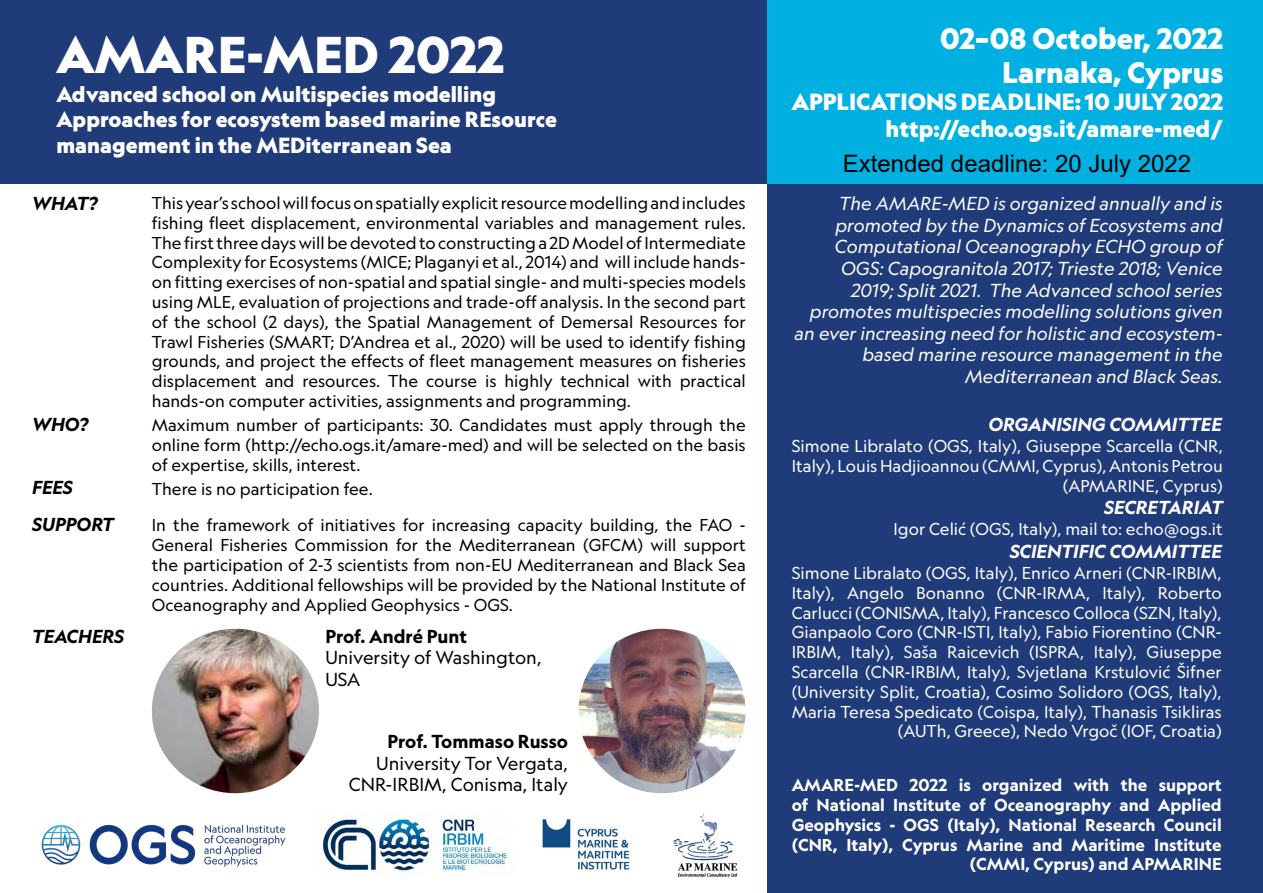
<style>
.page{position:relative;width:1263px;height:893px;background:#fff}
.page>*{position:absolute;margin:0;border:0;box-sizing:border-box;transform-origin:0 0}
.t1{font:900 49.5px "Geograph";color:#fff}
.t2{font:900 28.5px/34.2px "Geograph";color:#fff;text-align:right}
.t3{font:24px "Arial";color:#000}
.t4{font:900 22.5px/27px "Geograph";color:#fff;text-align:right}
.t5{font:900 21px/25.2px "Geograph";color:#fff}
.t6{font:italic 18px/21.6px "Geograph";color:#fff;text-align:right}
.t7{font:18px/21.6px "Geograph";color:#020203}
.t8{font:italic 700 18px "Geograph";color:#fff}
.t9{font:700 18px "Geograph";color:#020203}
.t10{font:italic 700 18px "Geograph";color:#000}
.t11{font:16.5px/19.8px "Geograph";color:#000;text-align:justify}
.t12{font:16.5px/19.8px "Geograph";color:#fff;text-align:right}
.t13{font:700 16.5px/19.8px "Geograph";color:#fff;text-align:right}
</style>
<div class="page">
<div style="left:0;top:0;width:1263px;height:184px;background:#203b79"></div>
<div style="left:768px;top:0;width:495px;height:893px;background:#203b79"></div>
<img style="left:578px;top:629px;width:167px;height:164px">
<img style="left:152px;top:629px;width:167px;height:164px">
<img style="left:673px;top:814px;width:65px;height:64px">
<img style="left:323px;top:815px;width:184px;height:57px">
<div style="left:767px;top:0;width:496px;height:184px;background:#00b0e1"></div>
<img style="left:542px;top:819px;width:88px;height:51px">
<img style="left:41px;top:824px;width:245px;height:43px">
<h1 class="t1" style="left:56px;top:22px;width:450px">AMARE-MED 2022</h1>
<p class="t5" style="left:56px;top:82px;width:502px">Advanced school on Multispecies modelling<br>Approaches for ecosystem based marine REsource management in the MEDiterranean Sea</p>
<p class="t10" style="left:32px;top:192px;width:67px">WHAT?</p>
<p class="t11" style="left:152px;top:193px;width:595px">This year’s school will focus on spatially explicit resource modelling and includes fishing fleet displacement, environmental variables and management rules.<br>The first three days will be devoted to constructing a 2D Model of Intermediate Complexity for Ecosystems (MICE; Plaganyi et al., 2014) and will include hands&shy;on fitting exercises of non-spatial and spatial single- and multi-species models using MLE, evaluation of projections and trade-off analysis. In the second part of the school (2 days), the Spatial Management of Demersal Resources for Trawl Fisheries (SMART; D’Andrea et al., 2020) will be used to identify fishing grounds, and project the effects of fleet management measures on fisheries displacement and resources. The course is highly technical with practical hands-on computer activities, assignments and programming.</p>
<p class="t10" style="left:32px;top:412px;width:58px">WHO?</p>
<p class="t11" style="left:152px;top:415px;width:595px">Maximum number of participants: 30. Candidates must apply through the online form (http://echo.ogs.it/amare-med) and will be selected on the basis of expertise, skills, interest.</p>
<p class="t10" style="left:32px;top:476px;width:42px">FEES</p>
<p class="t11" style="left:152px;top:479px;width:222px">There is no participation fee.</p>
<p class="t11" style="left:152px;top:515px;width:595px">In the framework of initiatives for increasing capacity building, the FAO - General Fisheries Commission for the Mediterranean (GFCM) will support the participation of 2-3 scientists from non-EU Mediterranean and Black Sea countries. Additional fellowships will be provided by the National Institute of Oceanography and Applied Geophysics - OGS.</p>
<p class="t10" style="left:32px;top:513px;width:83px">SUPPORT</p>
<p class="t10" style="left:32px;top:624px;width:94px">TEACHERS</p>
<p class="t9" style="left:325px;top:624px;width:143px">Prof. André Punt</p>
<p class="t7" style="left:325px;top:647px;width:218px">University of Washington,<br>USA</p>
<p class="t9" style="left:388px;top:730px;width:182px">Prof. Tommaso Russo</p>
<p class="t7" style="left:349px;top:752px;width:221px;text-align:right">University Tor Vergata,<br>CNR-IRBIM, Conisma, Italy</p>
<h2 class="t2" style="left:940px;top:21px;width:285px">02–08 October, 2022<br>Larnaka, Cyprus</h2>
<h3 class="t4" style="left:792px;top:88px;width:433px">APPLICATIONS DEADLINE: 10 JULY 2022 http://echo.ogs.it/amare-med/</h3>
<h3 class="t3" style="left:843px;top:147px;width:350px">Extended deadline: 20 July 2022</h3>
<p class="t6" style="left:795px;top:193px;width:430px">The AMARE-MED is organized annually and is promoted by the Dynamics of Ecosystems and Computational Oceanography ECHO group of OGS: Capogranitola 2017; Trieste 2018; Venice 2019; Split 2021. The Advanced school series promotes multispecies modelling solutions given an ever increasing need for holistic and ecosystem&shy;based marine resource management in the Mediterranean and Black Seas.</p>
<p class="t8" style="left:988px;top:412px;width:235px">ORGANISING COMMITTEE</p>
<p class="t12" style="left:792px;top:436px;width:433px">Simone Libralato (OGS, Italy), Giuseppe Scarcella (CNR,<br>Italy), Louis Hadjioannou (CMMI, Cyprus), Antonis Petrou (APMARINE, Cyprus)</p>
<p class="t8" style="left:1104px;top:496px;width:120px">SECRETARIAT</p>
<p class="t12" style="left:893px;top:519px;width:331px">Igor Celić (OGS, Italy), mail to: echo@ogs.it</p>
<p class="t12" style="left:792px;top:563px;width:431px">Simone Libralato (OGS, Italy), Enrico Arneri (CNR-IRBIM, Italy), Angelo Bonanno (CNR-IRMA, Italy), Roberto Carlucci (CONISMA, Italy), Francesco Colloca (SZN, Italy), Gianpaolo Coro (CNR-ISTI, Italy), Fabio Fiorentino (CNR-IRBIM, Italy), Saša Raicevich (ISPRA, Italy), Giuseppe Scarcella (CNR-IRBIM, Italy), Svjetlana Krstulović Šifner (University Split, Croatia), Cosimo Solidoro (OGS, Italy), Maria Teresa Spedicato (Coispa, Italy), Thanasis Tsikliras (AUTh, Greece), Nedo Vrgoč (IOF, Croatia)</p>
<p class="t8" style="left:1010px;top:539px;width:213px">SCIENTIFIC COMMITTEE</p>
<p class="t13" style="left:792px;top:775px;width:431px">AMARE-MED 2022 is organized with the support of National Institute of Oceanography and Applied Geophysics - OGS (Italy), National Research Council (CNR, Italy), Cyprus Marine and Maritime Institute (CMMI, Cyprus) and APMARINE</p>
</div>
